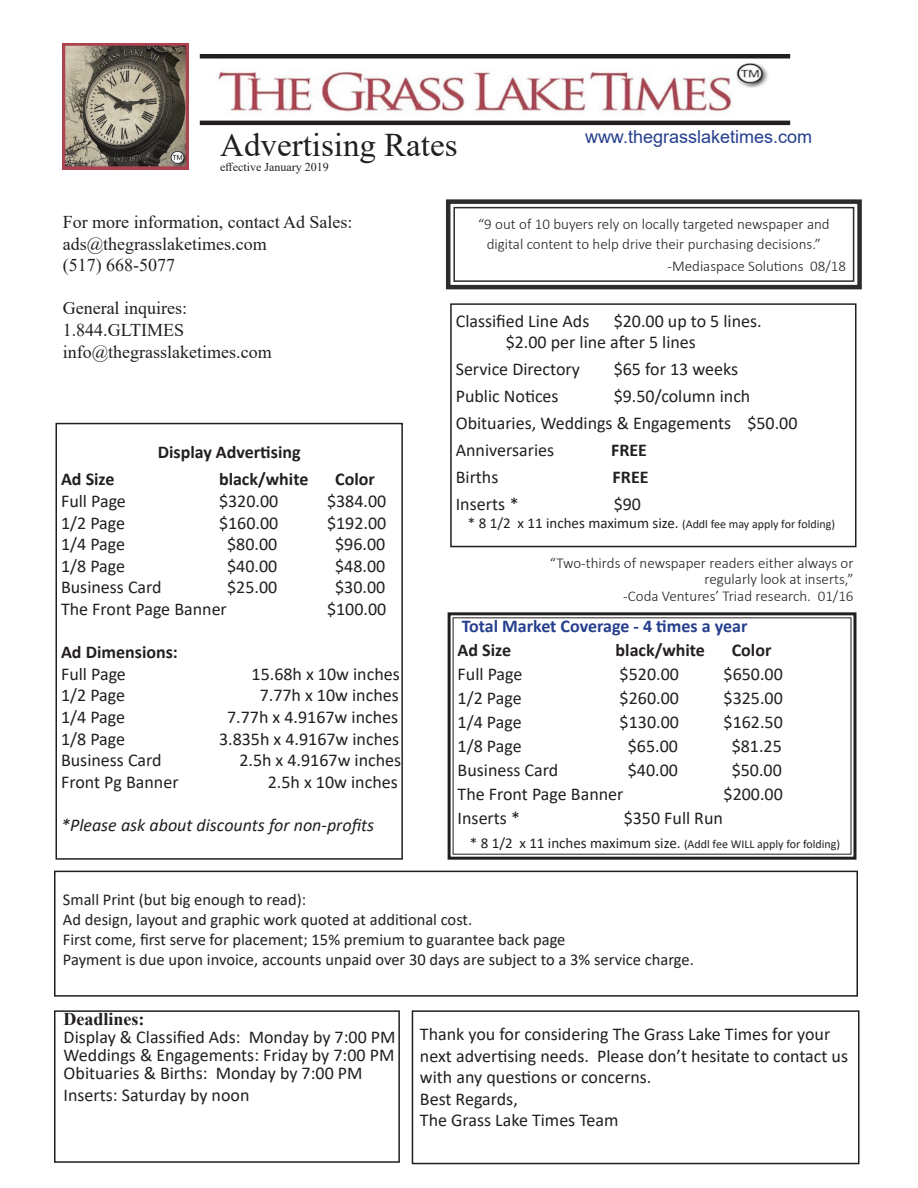
<style>
.page{position:relative;width:918px;height:1188px;background:#fff}
.page>*{position:absolute;margin:0;border:0;box-sizing:border-box;transform-origin:0 0}
.t1{font:33px "Times New Roman";color:#231f20}
.t2{font:18px/21.6px "Calibri";color:#231f20}
.t3{font:18px/21.6px "Times New Roman";color:#231f20}
.t4{font:700 18px "Calibri";color:#231f20}
.t5{font:italic 18px "Calibri";color:#231f20}
.t6{font:700 18px "Calibri";color:#253f8e}
.t7{font:18px "Arial";color:#253f8e}
.t8{font:700 18px "Times New Roman";color:#231f20}
.t9{font:16.5px/19.8px "Calibri";color:#231f20}
.t10{font:300 15px/16.5px "Calibri";color:#231f20;text-align:center}
.t11{font:12px "Calibri";color:#231f20}
.t12{font:12px "Times New Roman";color:#231f20}
.s1{font-size:15px}
</style>
<div class="page">
<img style="left:218px;top:63px;width:550px;height:50px">
<hr style="left:200px;top:54px;width:590px;height:4px;background:#231f20">
<hr style="left:200px;top:121px;width:590px;height:4px;background:#231f20">
<img style="left:63px;top:44px;width:126px;height:125px">
<div style="left:56px;top:423px;width:347px;height:437px;border:2px solid #231f20"></div>
<div style="left:450px;top:303px;width:406px;height:244px;border:2px solid #231f20"></div>
<div style="left:54px;top:1010px;width:346px;height:153px;border:2px solid #231f20"></div>
<div style="left:54px;top:871px;width:804px;height:126px;border:2px solid #231f20"></div>
<div style="left:412px;top:1010px;width:448px;height:154px;border:2px solid #231f20"></div>
<svg style="left:446px;top:199px;width:416px;height:91px"></svg>
<div style="left:453px;top:207px;width:401px;height:75px;border:2px solid #2e2b2c"></div>
<svg style="left:447px;top:612px;width:410px;height:248px"></svg>
<svg style="left:452px;top:617px;width:400px;height:238px"></svg>
<h1 class="t1" style="left:220px;top:122px;width:239px">Advertising Rates</h1>
<p class="t12" style="left:220px;top:159px;width:110px">effective January 2019</p>
<p class="t7" style="left:585px;top:125px;width:229px">www.thegrasslaketimes.com</p>
<p class="t3" style="left:63px;top:211px;width:291px">For more information, contact Ad Sales: ads@thegrasslaketimes.com<br>(517) 668-5077</p>
<p class="t3" style="left:63px;top:297px;width:211px">General inquires:<br>1.844.GLTIMES info@thegrasslaketimes.com</p>
<p class="t4" style="left:158px;top:440px;width:144px">Display Advertising</p>
<p class="t4" style="left:61px;top:467px;width:55px">Ad Size</p>
<p class="t4" style="left:219px;top:467px;width:91px">black/white</p>
<p class="t4" style="left:335px;top:467px;width:41px">Color</p>
<p class="t2" style="left:61px;top:490px;width:66px">Full Page</p>
<p class="t2" style="left:219px;top:490px;width:61px">$320.00</p>
<p class="t2" style="left:327px;top:490px;width:61px">$384.00</p>
<p class="t2" style="left:61px;top:511px;width:66px">1/2 Page</p>
<p class="t2" style="left:219px;top:511px;width:61px">$160.00</p>
<p class="t2" style="left:327px;top:511px;width:61px">$192.00</p>
<p class="t2" style="left:61px;top:533px;width:66px">1/4 Page</p>
<p class="t2" style="left:227px;top:533px;width:52px">$80.00</p>
<p class="t2" style="left:335px;top:533px;width:52px">$96.00</p>
<p class="t2" style="left:61px;top:555px;width:66px">1/8 Page</p>
<p class="t2" style="left:227px;top:555px;width:52px">$40.00</p>
<p class="t2" style="left:335px;top:555px;width:52px">$48.00</p>
<p class="t2" style="left:61px;top:576px;width:102px">Business Card</p>
<p class="t2" style="left:227px;top:576px;width:52px">$25.00</p>
<p class="t2" style="left:335px;top:576px;width:52px">$30.00</p>
<p class="t2" style="left:61px;top:598px;width:167px">The Front Page Banner</p>
<p class="t2" style="left:327px;top:598px;width:61px">$100.00</p>
<p class="t4" style="left:61px;top:639px;width:118px">Ad Dimensions:</p>
<p class="t2" style="left:61px;top:663px;width:66px">Full Page</p>
<p class="t2" style="left:252px;top:663px;width:150px">15.68h x 10w inches</p>
<p class="t2" style="left:61px;top:684px;width:66px">1/2 Page</p>
<p class="t2" style="left:260px;top:684px;width:141px">7.77h x 10w inches</p>
<p class="t2" style="left:61px;top:706px;width:66px">1/4 Page</p>
<p class="t2" style="left:227px;top:706px;width:173px">7.77h x 4.9167w inches</p>
<p class="t2" style="left:61px;top:727px;width:66px">1/8 Page</p>
<p class="t2" style="left:219px;top:727px;width:182px">3.835h x 4.9167w inches</p>
<p class="t2" style="left:61px;top:749px;width:102px">Business Card</p>
<p class="t2" style="left:239px;top:749px;width:163px">2.5h x 4.9167w inches</p>
<p class="t2" style="left:61px;top:771px;width:119px">Front Pg Banner</p>
<p class="t2" style="left:268px;top:771px;width:131px">2.5h x 10w inches</p>
<p class="t5" style="left:61px;top:813px;width:315px">*Please ask about discounts for non-profits</p>
<p class="t10" style="left:478px;top:215px;width:353px;line-height:19.5px">“9 out of 10 buyers rely on locally targeted newspaper and digital content to help drive their purchasing decisions.”</p>
<p class="t10" style="left:668px;top:257px;width:180px">-Mediaspace Solutions 08/18</p>
<p class="t2" style="left:506px;top:310px;width:258px;line-height:21px;text-indent:108px">$20.00 up to 5 lines. $2.00 per line after 5 lines</p>
<p class="t2" style="left:456px;top:358px;width:126px">Service Directory</p>
<p class="t2" style="left:614px;top:358px;width:126px">$65 for 13 weeks</p>
<p class="t2" style="left:456px;top:385px;width:104px">Public Notices</p>
<p class="t2" style="left:456px;top:310px;width:135px">Classified Line Ads</p>
<p class="t2" style="left:456px;top:382px;width:343px;line-height:27px;text-indent:158px">$9.50/column inch<br>Obituaries, Weddings &amp; Engagements $50.00<br>Anniversaries</p>
<p class="t4" style="left:611px;top:437px;width:37px">FREE</p>
<p class="t2" style="left:456px;top:466px;width:44px">Births</p>
<p class="t4" style="left:613px;top:464px;width:37px">FREE</p>
<p class="t2" style="left:456px;top:493px;width:64px">Inserts *</p>
<p class="t2" style="left:614px;top:493px;width:29px">$90</p>
<p class="t11" style="left:468px;top:515px;width:369px"><span class="s1">* 8 1/2 x 11 inches maximum size.</span> (Addl fee may apply for folding)</p>
<p class="t10" style="left:550px;top:554px;width:305px;text-align:right">“Two-thirds of newspaper readers either always or regularly look at inserts,”<br>-Coda Ventures’ Triad research. 01/16</p>
<p class="t6" style="left:462px;top:613px;width:287px">Total Market Coverage - 4 times a year</p>
<p class="t4" style="left:458px;top:637px;width:55px">Ad Size</p>
<p class="t4" style="left:616px;top:637px;width:91px">black/white</p>
<p class="t4" style="left:732px;top:637px;width:41px">Color</p>
<p class="t2" style="left:458px;top:663px;width:66px">Full Page</p>
<p class="t2" style="left:620px;top:663px;width:61px">$520.00</p>
<p class="t2" style="left:724px;top:663px;width:61px">$650.00</p>
<p class="t2" style="left:458px;top:687px;width:66px">1/2 Page</p>
<p class="t2" style="left:620px;top:687px;width:61px">$260.00</p>
<p class="t2" style="left:724px;top:687px;width:61px">$325.00</p>
<p class="t2" style="left:458px;top:711px;width:66px">1/4 Page</p>
<p class="t2" style="left:620px;top:711px;width:61px">$130.00</p>
<p class="t2" style="left:724px;top:711px;width:61px">$162.50</p>
<p class="t2" style="left:458px;top:735px;width:66px">1/8 Page</p>
<p class="t2" style="left:628px;top:735px;width:52px">$65.00</p>
<p class="t2" style="left:732px;top:735px;width:52px">$81.25</p>
<p class="t2" style="left:458px;top:759px;width:102px">Business Card</p>
<p class="t2" style="left:628px;top:759px;width:52px">$40.00</p>
<p class="t2" style="left:732px;top:759px;width:52px">$50.00</p>
<p class="t2" style="left:458px;top:783px;width:167px">The Front Page Banner</p>
<p class="t2" style="left:724px;top:783px;width:61px">$200.00</p>
<p class="t2" style="left:458px;top:807px;width:64px">Inserts *</p>
<p class="t2" style="left:624px;top:807px;width:101px">$350 Full Run</p>
<p class="t11" style="left:470px;top:836px;width:372px"><span class="s1">* 8 1/2 x 11 inches maximum size.</span> (Addl fee WILL apply for folding)</p>
<p class="t9" style="left:63px;top:890px;width:633px">Small Print (but big enough to read):<br>Ad design, layout and graphic work quoted at additional cost.<br>First come, first serve for placement; 15% premium to guarantee back page<br>Payment is due upon invoice, accounts unpaid over 30 days are subject to a 3% service charge.</p>
<p class="t8" style="left:64px;top:1006px;width:82px">Deadlines:</p>
<p class="t2" style="left:64px;top:1028px;width:333px;line-height:18px;text-align:justify">Display &amp; Classified Ads: Monday by 7:00 PM Weddings &amp; Engagements: Friday by 7:00 PM Obituaries &amp; Births: Monday by 7:00 PM</p>
<p class="t2" style="left:64px;top:1084px;width:187px">Inserts: Saturday by noon</p>
<p class="t2" style="left:420px;top:1023px;width:430px">Thank you for considering The Grass Lake Times for your next advertising needs. Please don’t hesitate to contact us with any questions or concerns.<br>Best Regards,<br>The Grass Lake Times Team</p>
</div>
